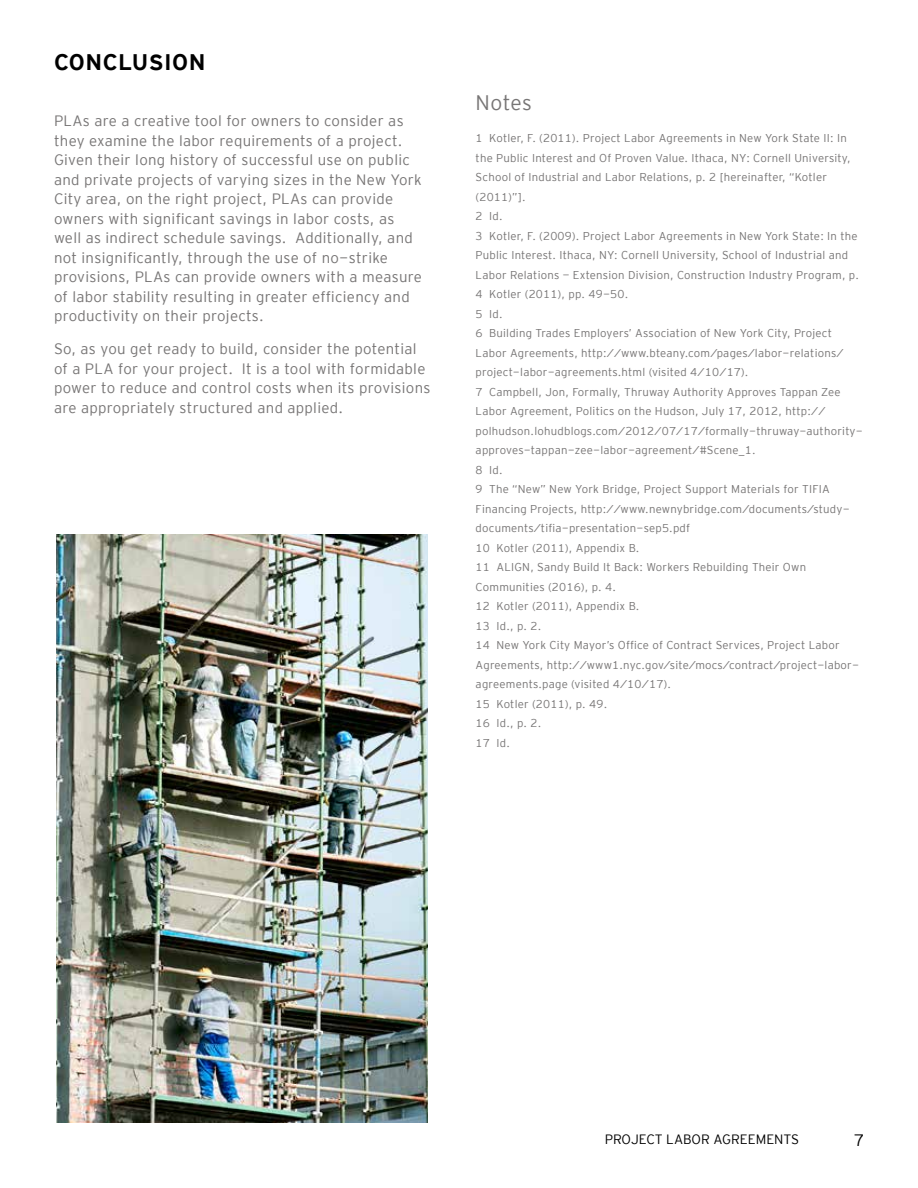
<style>
.page{position:relative;width:918px;height:1188px;background:#fff}
.page>*{position:absolute;margin:0;border:0;box-sizing:border-box;transform-origin:0 0}
.t1{font:700 22.5px "Interstate Mono";letter-spacing:.02em;color:#000}
.t2{font:21px "Interstate Mono Lgt";letter-spacing:.015em;color:#777575}
.t3{font:16.5px "Interstate Mono Lgt";color:#000}
.t4{font:15px/19.5px "Interstate Mono Lgt";letter-spacing:.02em;color:#777575}
.t5{font:13.5px "Interstate Mono Lgt";color:#000}
.t6{font:11.4px/19.5px "Interstate Mono Lgt";letter-spacing:.02em;color:#777575}
</style>
<div class="page">
<img style="left:57px;top:535px;width:371px;height:587px">
<h1 class="t1" style="left:54px;top:50px;width:153px">CONCLUSION</h1>
<p class="t4" style="left:54px;top:111px;width:370px">PLAs are a creative tool for owners to consider as they examine the labor requirements of a project.<br>Given their long history of successful use on public and private projects of varying sizes in the New York City area, on the right project, PLAs can provide owners with significant savings in labor costs, as well as indirect schedule savings. Additionally, and not insignificantly, through the use of no-strike provisions, PLAs can provide owners with a measure of labor stability resulting in greater efficiency and productivity on their projects.</p>
<h3 class="t4" style="left:54px;top:339px;width:378px">So, as you get ready to build, consider the potential of a PLA for your project. It is a tool with formidable power to reduce and control costs when its provisions are appropriately structured and applied.</h3>
<h2 class="t2" style="left:476px;top:91px;width:58px">Notes</h2>
<p class="t6" style="left:476px;top:129px;width:389px">1 Kotler, F. (2011). Project Labor Agreements in New York State II: In the Public Interest and Of Proven Value. Ithaca, NY: Cornell University, School of Industrial and Labor Relations, p. 2 [hereinafter, “Kotler (2011)”].<br>2 Id.<br>3 Kotler, F. (2009). Project Labor Agreements in New York State: In the Public Interest. Ithaca, NY: Cornell University, School of Industrial and Labor Relations — Extension Division, Construction Industry Program, p.<br>4 Kotler (2011), pp. 49-50.<br>5 Id.<br>6 Building Trades Employers’ Association of New York City, Project Labor Agreements, http://www.bteany.com/pages/labor-relations/ project-labor-agreements.html (visited 4/10/17).<br>7 Campbell, Jon, Formally, Thruway Authority Approves Tappan Zee Labor Agreement, Politics on the Hudson, July 17, 2012, http:// polhudson.lohudblogs.com/2012/07/17/formally-thruway-authority&shy;approves-tappan-zee-labor-agreement/#Scene_1.<br>8 Id.<br>9 The “New” New York Bridge, Project Support Materials for TIFIA Financing Projects, http://www.newnybridge.com/documents/study&shy;documents/tifia-presentation-sep5.pdf<br>10 Kotler (2011), Appendix B.<br>11 ALIGN, Sandy Build It Back: Workers Rebuilding Their Own Communities (2016), p. 4.<br>12 Kotler (2011), Appendix B.<br>13 Id., p. 2.<br>14 New York City Mayor’s Office of Contract Services, Project Labor Agreements, http://www1.nyc.gov/site/mocs/contract/project-labor&shy;agreements.page (visited 4/10/17).<br>15 Kotler (2011), p. 49.<br>16 Id., p. 2.<br>17 Id.</p>
<p class="t5" style="left:605px;top:1132px;width:196px">PROJECT LABOR AGREEMENTS</p>
<h3 class="t3" style="left:854px;top:1131px;width:12px">7</h3>
</div>
